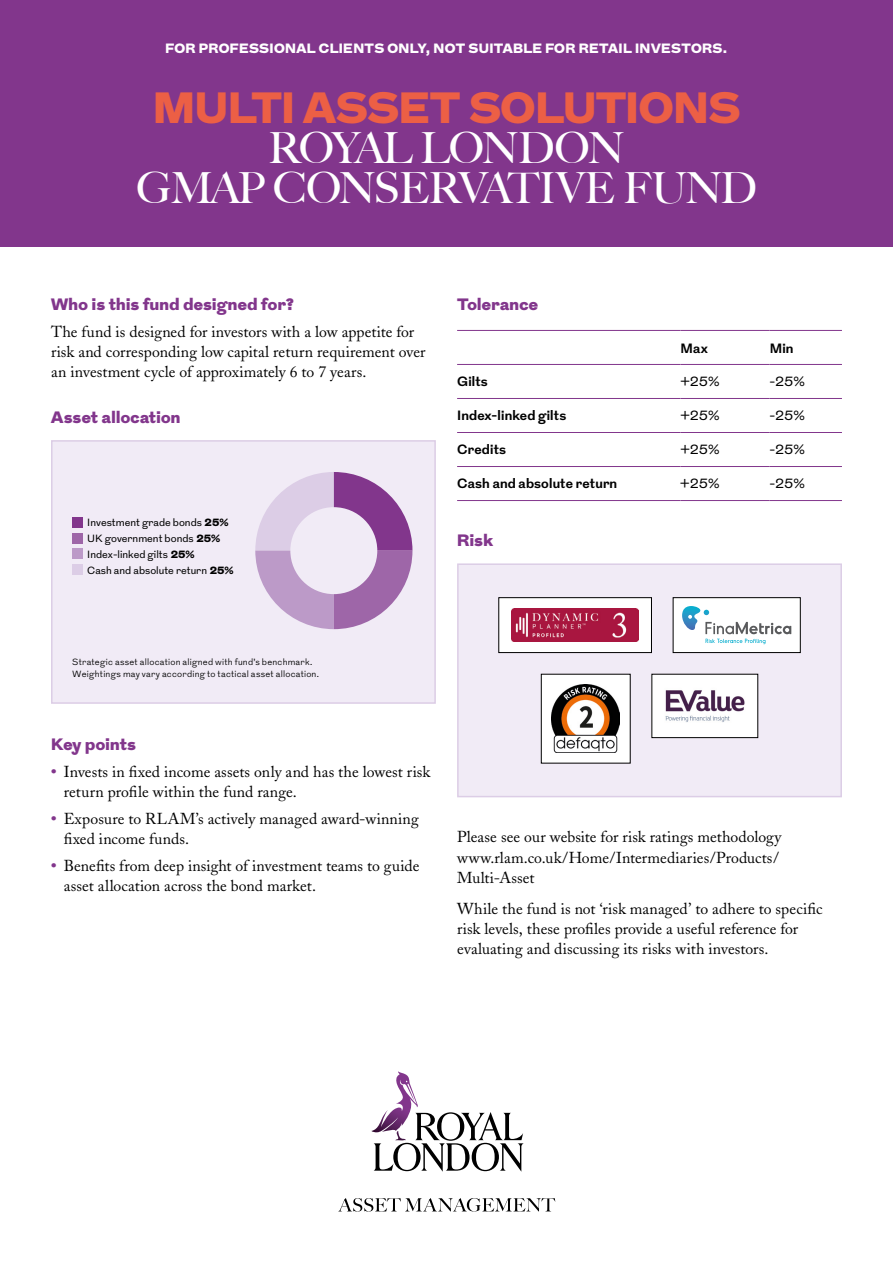
<style>
.page{position:relative;width:893px;height:1263px;background:#fff}
.page>*{position:absolute;margin:0;border:0;box-sizing:border-box;transform-origin:0 0}
.t1{font:900 43.65px "Grot";letter-spacing:-.005em;color:#ec5f45}
.t2{font:500 42.9px/39.6px "Big Caslon";letter-spacing:-.04em;color:#fff;text-align:center}
.t3{font:900 16.5px "Grot";letter-spacing:.025em;color:#82368c}
.t4{font:15.75px/20.2px "Adobe Caslon";letter-spacing:.005em;color:#000}
.t5{font:900 13.5px "Grot";letter-spacing:.03em;color:#fff}
.t6{font:700 13.5px "Grot";letter-spacing:.015em;color:#000}
.t7{font:13.5px "Grot";letter-spacing:-.01em;color:#000}
.t8{font:10.5px/15.8px "Grot";color:#000}
.t9{font:300 9px/12px "Grot";letter-spacing:.025em;color:#000}
.s1{font-weight:900}
.s2{font-weight:700;color:#82368c}
</style>
<div class="page">
<div style="left:0;top:0;width:893px;height:247px;background:#82368c"></div>
<div style="left:51px;top:440px;width:385px;height:264px;background:#f1ebf6;border:2px solid #dccde6"></div>
<div style="left:457px;top:563px;width:385px;height:234px;background:#f1ebf6;border:2px solid #dccde6"></div>
<svg style="left:371px;top:1071px;width:153px;height:101px"></svg>
<svg style="left:339px;top:1198px;width:216px;height:13px"></svg>
<svg style="left:255px;top:472px;width:157px;height:157px"></svg>
<div style="left:290px;top:507px;width:87px;height:87px;background:#f1ebf6;border-radius:50%"></div>
<div style="left:72px;top:517px;width:11px;height:11px;background:#82368c"></div>
<div style="left:72px;top:533px;width:11px;height:10px;background:#9e66a8"></div>
<div style="left:72px;top:549px;width:11px;height:10px;background:#bc9ac8"></div>
<div style="left:72px;top:564px;width:11px;height:11px;background:#dccde6"></div>
<hr style="left:457px;top:330px;width:223px;height:1px;background:#82368c">
<hr style="left:680px;top:330px;width:90px;height:1px;background:#82368c">
<hr style="left:770px;top:330px;width:72px;height:1px;background:#82368c">
<hr style="left:457px;top:364px;width:223px;height:1px;background:#82368c">
<hr style="left:680px;top:364px;width:90px;height:1px;background:#82368c">
<hr style="left:770px;top:364px;width:72px;height:1px;background:#82368c">
<hr style="left:457px;top:398px;width:223px;height:1px;background:#82368c">
<hr style="left:680px;top:398px;width:90px;height:1px;background:#82368c">
<hr style="left:770px;top:398px;width:72px;height:1px;background:#82368c">
<hr style="left:457px;top:432px;width:223px;height:1px;background:#82368c">
<hr style="left:680px;top:432px;width:90px;height:1px;background:#82368c">
<hr style="left:770px;top:432px;width:72px;height:1px;background:#82368c">
<hr style="left:457px;top:466px;width:223px;height:1px;background:#82368c">
<hr style="left:680px;top:466px;width:90px;height:1px;background:#82368c">
<hr style="left:770px;top:466px;width:72px;height:1px;background:#82368c">
<hr style="left:457px;top:500px;width:223px;height:1px;background:#82368c">
<hr style="left:680px;top:500px;width:90px;height:1px;background:#82368c">
<hr style="left:770px;top:500px;width:72px;height:1px;background:#82368c">
<img style="left:654px;top:676px;width:102px;height:60px">
<div style="left:652px;top:674px;width:106px;height:64px;border:1px solid #000"></div>
<div style="left:541px;top:674px;width:89px;height:89px;background:#fff"></div>
<img style="left:552px;top:685px;width:68px;height:67px">
<div style="left:673px;top:598px;width:127px;height:54px;background:#fff"></div>
<svg style="left:682px;top:606px;width:109px;height:38px"></svg>
<div style="left:673px;top:597px;width:127px;height:56px;border:1px solid #000"></div>
<div style="left:499px;top:598px;width:152px;height:54px;background:#fff"></div>
<img style="left:511px;top:609px;width:128px;height:32px">
<div style="left:499px;top:597px;width:153px;height:56px;border:1px solid #000"></div>
<p class="t5" style="left:166px;top:38px;width:563px">FOR PROFESSIONAL CLIENTS ONLY, NOT SUITABLE FOR RETAIL INVESTORS.</p>
<h1 class="t1" style="left:153px;top:77px;width:588px">MULTI ASSET SOLUTIONS</h1>
<h2 class="t2" style="left:136px;top:126px;width:622px">ROYAL LONDON<br>GMAP CONSERVATIVE FUND</h2>
<p class="t3" style="left:51px;top:292px;width:244px">Who is this fund designed for?</p>
<p class="t4" style="left:51px;top:321px;width:376px">The fund is designed for investors with a low appetite for risk and corresponding low capital return requirement over an investment cycle of approximately 6 to 7 years.</p>
<p class="t3" style="left:51px;top:405px;width:131px">Asset allocation</p>
<p class="t8" style="left:87px;top:515px;width:148px">Investment grade bonds <span class="s1">25%<br></span>UK government bonds <span class="s1">25%<br></span>Index-linked gilts <span class="s1">25%<br></span>Cash and absolute return <span class="s1">25%</span></p>
<p class="t3" style="left:457px;top:292px;width:82px">Tolerance</p>
<p class="t6" style="left:680px;top:338px;width:29px">Max</p>
<p class="t6" style="left:770px;top:338px;width:25px">Min</p>
<p class="t6" style="left:457px;top:372px;width:32px">Gilts</p>
<p class="t7" style="left:680px;top:372px;width:41px">+25%</p>
<p class="t7" style="left:770px;top:372px;width:37px">-25%</p>
<p class="t6" style="left:457px;top:406px;width:111px">Index-linked gilts</p>
<p class="t7" style="left:680px;top:406px;width:41px">+25%</p>
<p class="t7" style="left:770px;top:406px;width:37px">-25%</p>
<p class="t6" style="left:457px;top:440px;width:51px">Credits</p>
<p class="t7" style="left:680px;top:440px;width:41px">+25%</p>
<p class="t7" style="left:770px;top:440px;width:37px">-25%</p>
<p class="t6" style="left:457px;top:474px;width:162px">Cash and absolute return</p>
<p class="t7" style="left:680px;top:474px;width:41px">+25%</p>
<p class="t7" style="left:770px;top:474px;width:37px">-25%</p>
<p class="t3" style="left:457px;top:529px;width:37px">Risk</p>
<p class="t9" style="left:72px;top:656px;width:248px">Strategic asset allocation aligned with fund’s benchmark.<br>Weightings may vary according to tactical asset allocation.</p>
<p class="t3" style="left:51px;top:733px;width:86px">Key points</p>
<p class="t4" style="left:64px;top:761px;width:368px;text-indent:-13px"><span class="s2">•</span> Invests in fixed income assets only and has the lowest risk return profile within the fund range.</p>
<p class="t4" style="left:64px;top:808px;width:356px;text-indent:-13px"><span class="s2">•</span> Exposure to RLAM’s actively managed award-winning fixed income funds.</p>
<p class="t4" style="left:64px;top:855px;width:357px;text-indent:-13px"><span class="s2">•</span> Benefits from deep insight of investment teams to guide asset allocation across the bond market.</p>
<p class="t4" style="left:457px;top:827px;width:326px">Please see our website for risk ratings methodology www.rlam.co.uk/Home/Intermediaries/Products/<br>Multi-Asset</p>
<p class="t4" style="left:457px;top:898px;width:367px">While the fund is not ‘risk managed’ to adhere to specific risk levels, these profiles provide a useful reference for evaluating and discussing its risks with investors.</p>
</div>
